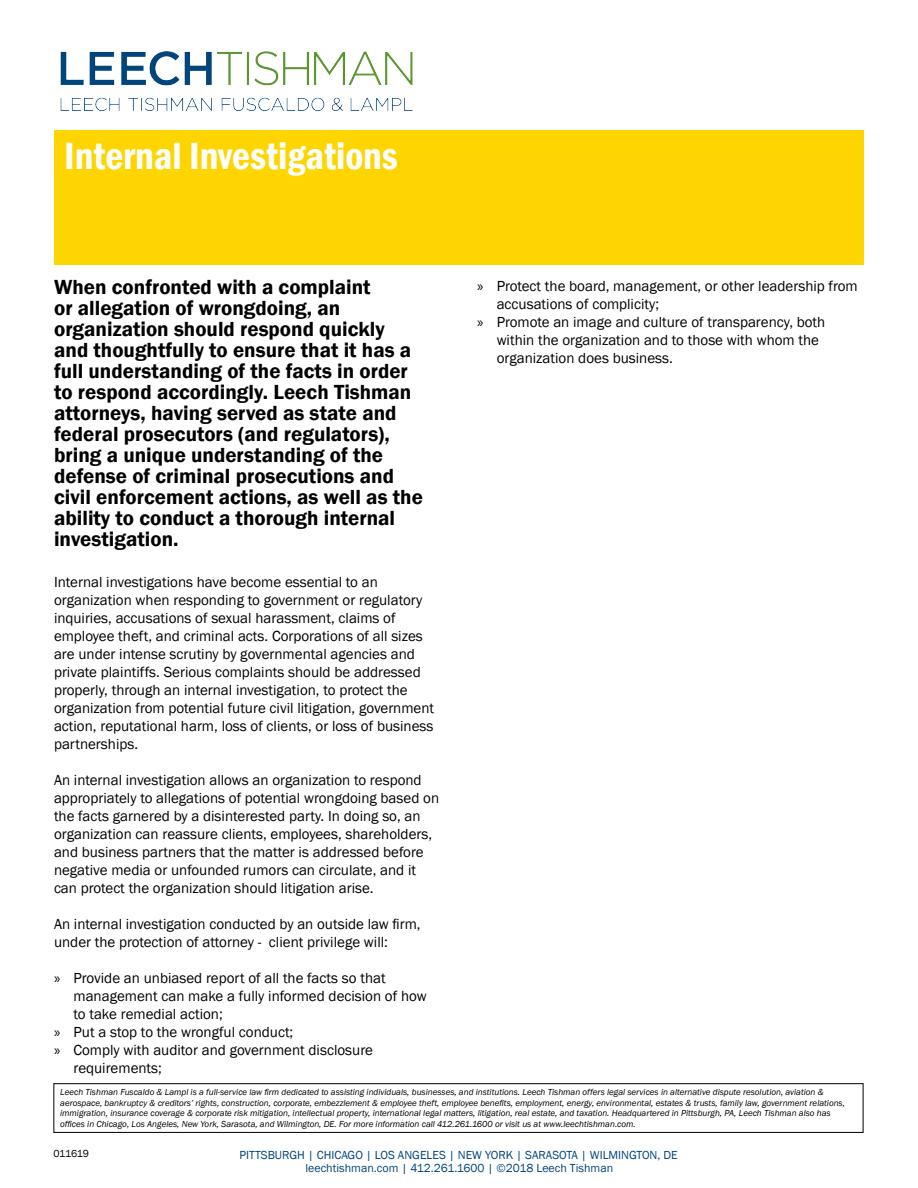
<style>
.page{position:relative;width:918px;height:1188px;background:#fff}
.page>*{position:absolute;margin:0;border:0;box-sizing:border-box;transform-origin:0 0}
.t1{font:600 condensed 39px "Franklin Gothic";color:#fff}
.t2{font:600 21px/21px "Franklin Gothic";color:#000}
.Franklin_Para{font:15px/18px "Franklin Gothic";color:#000}
.t3{font:12px/13.8px "Franklin Gothic";color:#00457c;text-align:center}
.t4{font:10.5px "Franklin Gothic";letter-spacing:-.035em;color:#000}
.t5{font:italic 9px/10.8px "Franklin Gothic";color:#000}
.s1{font-family:"Myriad Pro"}
</style>
<div class="page">
<div style="left:54px;top:130px;width:810px;height:135px;background:#ffd500"></div>
<div style="left:53px;top:1083px;width:810px;height:50px;border:1px solid #000"></div>
<img style="left:60px;top:51px;width:353px;height:61px">
<p class="t1" style="left:64px;top:130px;width:335px">Internal Investigations</p>
<p class="t2" style="left:54px;top:277px;width:370px">When confronted with a complaint<br>or allegation of wrongdoing, an organization should respond quickly and thoughtfully to ensure that it has a full understanding of the facts in order to respond accordingly. Leech Tishman attorneys, having served as state and federal prosecutors (and regulators), bring a unique understanding of the defense of criminal prosecutions and civil enforcement actions, as well as the ability to conduct a thorough internal investigation.</p>
<p class="Franklin_Para" style="left:54px;top:573px;width:382px">Internal investigations have become essential to an organization when responding to government or regulatory inquiries, accusations of sexual harassment, claims of employee theft, and criminal acts. Corporations of all sizes are under intense scrutiny by governmental agencies and private plaintiffs. Serious complaints should be addressed properly, through an internal investigation, to protect the organization from potential future civil litigation, government action, reputational harm, loss of clients, or loss of business partnerships.</p>
<p class="Franklin_Para" style="left:54px;top:771px;width:387px">An internal investigation allows an organization to respond appropriately to allegations of potential wrongdoing based on the facts garnered by a disinterested party. In doing so, an organization can reassure clients, employees, shareholders, and business partners that the matter is addressed before negative media or unfounded rumors can circulate, and it can protect the organization should litigation arise.</p>
<p class="Franklin_Para" style="left:54px;top:915px;width:368px">An internal investigation conducted by an outside law firm, under the protection of attorney - client privilege will:</p>
<p class="Franklin_Para" style="left:74px;top:969px;width:355px;text-indent:-20px"><span class="s1">»</span> Provide an unbiased report of all the facts so that management can make a fully informed decision of how to take remedial action;</p>
<p class="Franklin_Para" style="left:54px;top:1023px;width:241px"><span class="s1">»</span> Put a stop to the wrongful conduct;</p>
<p class="Franklin_Para" style="left:74px;top:1041px;width:301px;text-indent:-20px"><span class="s1">»</span> Comply with auditor and government disclosure requirements;</p>
<p class="Franklin_Para" style="left:497px;top:277px;width:363px;text-indent:-20px"><span class="s1">»</span> Protect the board, management, or other leadership from accusations of complicity;</p>
<p class="Franklin_Para" style="left:497px;top:313px;width:330px;text-indent:-20px"><span class="s1">»</span> Promote an image and culture of transparency, both within the organization and to those with whom the organization does business.</p>
<p class="t5" style="left:60px;top:1087px;width:786px">Leech Tishman Fuscaldo &amp; Lampl is a full-service law firm dedicated to assisting individuals, businesses, and institutions. Leech Tishman offers legal services in alternative dispute resolution, aviation &amp; aerospace, bankruptcy &amp; creditors’ rights, construction, corporate, embezzlement &amp; employee theft, employee benefits, employment, energy, environmental, estates &amp; trusts, family law, government relations, immigration, insurance coverage &amp; corporate risk mitigation, intellectual property, international legal matters, litigation, real estate, and taxation. Headquartered in Pittsburgh, PA, Leech Tishman also has offices in Chicago, Los Angeles, New York, Sarasota, and Wilmington, DE. For more information call 412.261.1600 or visit us at www.leechtishman.com.</p>
<p class="t3" style="left:239px;top:1148px;width:440px">PITTSBURGH | CHICAGO | LOS ANGELES | NEW YORK | SARASOTA | WILMINGTON, DE leechtishman.com | 412.261.1600 | ©2018 Leech Tishman</p>
<p class="t4" style="left:53px;top:1147px;width:37px">011619</p>
</div>
